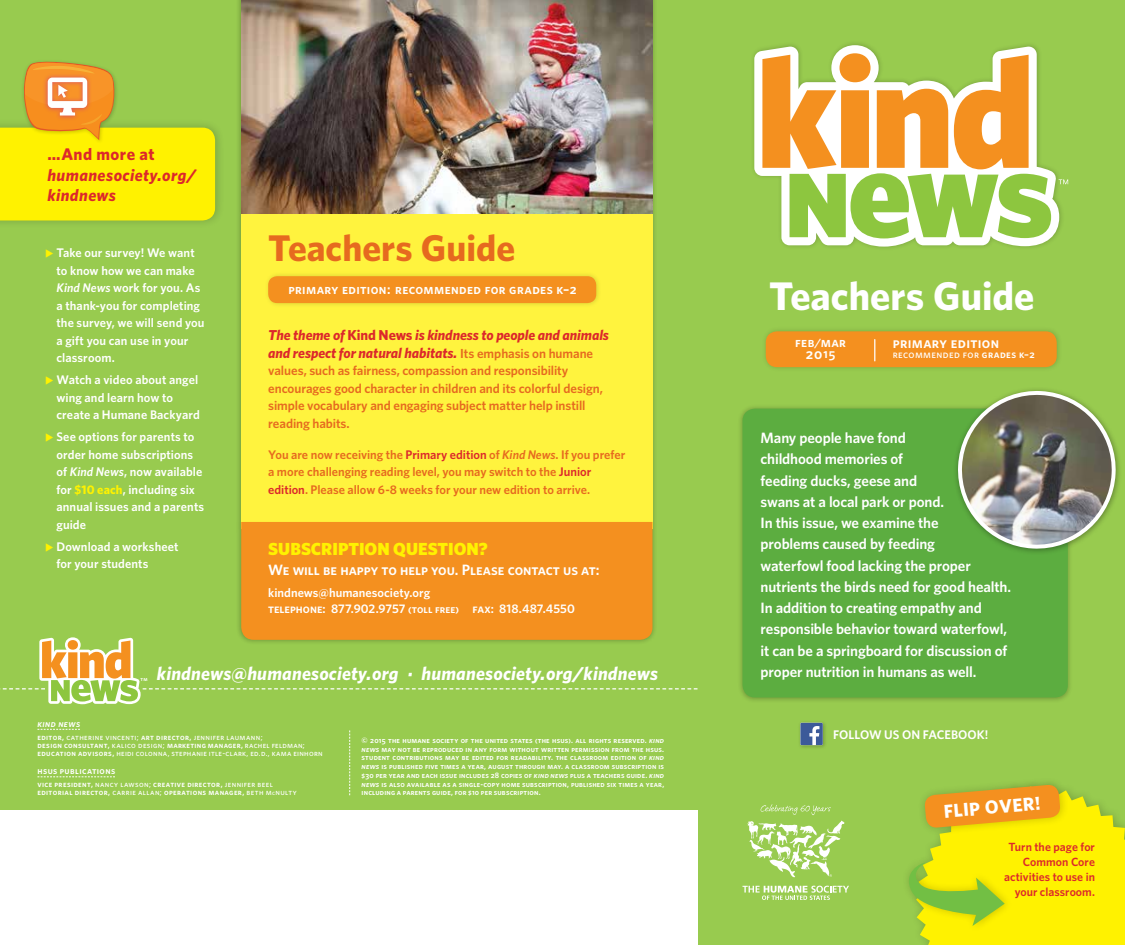
<style>
.page{position:relative;width:1125px;height:945px;background:#98cb4f}
.page>*{position:absolute;margin:0;border:0;box-sizing:border-box;transform-origin:0 0}
.t1{font:700 40px "Whitney";color:#fff}
.t2{font:700 37.12px "Whitney";color:#e66a1f}
.t3{font:italic 700 18.75px "Whitney";letter-spacing:.01em;color:#fff}
.t4{font:700 18.75px "Whitney";color:#fff}
.t5{font:900 17.5px "Whitney";color:#fff200}
.t6{font:italic 700 16.75px/20.4px "Whitney";letter-spacing:.025em;color:#dc282b}
.t7{font:700 16.75px "Whitney";letter-spacing:.025em;color:#dc282b}
.t8{font:600 15px/21.2px "Whitney";letter-spacing:-.01em;color:#fff}
.t9{font:15px "Whitney Semibold SC";color:#fff}
.t10{font:15px "Whitney Semibold SC";letter-spacing:.025em;color:#fff}
.t11{font:italic 700 14.38px/17.5px "Whitney";letter-spacing:-.005em;color:#dc282b}
.t12{font:13.75px "Whitney Semibold SC";letter-spacing:.025em;color:#fff}
.t13{font:600 13.12px/17.5px "Whitney";letter-spacing:-.005em;color:#e66a1f}
.t14{font:600 12.5px/17.5px "Whitney";letter-spacing:.005em;color:#fff}
.t15{font:600 12.5px/17.5px "Whitney";color:#e66a1f}
.t16{font:12.5px "Whitney Semibold SC";color:#fff}
.t17{font:600 11.88px/15px "Whitney";letter-spacing:.005em;color:#dc282b;text-align:right}
.t18{font:10.62px "Whitney Medium SC";letter-spacing:.035em;color:#fff}
.t19{font:9.38px "Whitney Semibold SC";letter-spacing:.04em;color:#fff}
.t20{font:9.38px "Whitney Semibold SC Italic";letter-spacing:.045em;color:#fff}
.t21{font:8.12px/8.1px "Whitney Semibold SC";letter-spacing:.045em;color:#fff}
.t22{font:8.12px "Whitney Medium SC";letter-spacing:.035em;color:#fff}
.t23{font:7.75px/8.8px "Whitney Semibold SC";letter-spacing:.02em;color:#fff;text-align:justify}
.t24{font:5.62px "Whitney Semibold SC";color:#fff}
.s1{color:#fff200}
.s2{font-style:italic}
.s3{font-weight:700;color:#fff200}
.s4{font-style:normal}
.s5{font-weight:600;font-style:normal;font-size:13.12px;color:#e66a1f}
.s6{color:#dc282b}
.s7{font-family:"Whitney Semibold SC";font-weight:400}
.s8{font-family:"Whitney Semibold SC";font-weight:400;font-size:11.25px}
.s9{font-family:"Whitney Semibold SC"}
.s10{font-family:"Whitney Medium SC"}
.s11{font-family:"Whitney Medium SC";font-size:6.25px}
.s12{font-family:"Whitney Semibold SC Italic"}
.s13{font-size:13.12px}
</style>
<div class="page">
<div style="left:235px;top:0;width:422px;height:646px;background:#000;opacity:.25"></div>
<div style="left:241px;top:213px;width:411px;height:316px;background:#fff33e"></div>
<div style="left:241px;top:522px;width:411px;height:115px;background:#f4901f"></div>
<img style="left:241px;top:0;width:411px;height:213px">
<svg style="left:754px;top:45px;width:305px;height:202px"></svg>
<svg style="left:762px;top:53px;width:289px;height:185px"></svg>
<svg style="left:1059px;top:179px;width:9px;height:5px"></svg>
<svg style="left:0;top:637px;width:698px;height:67px"></svg>
<svg style="left:907px;top:784px;width:218px;height:161px;background:#e4db13"></svg>
<div style="left:0;top:810px;width:698px;height:135px;background:#fff"></div>
<div style="left:264px;top:271px;width:338px;height:37px;background:#000;opacity:.15"></div>
<div style="left:268px;top:276px;width:328px;height:27px;background:#f4901f;border-radius:9px"></div>
<div style="left:0;top:119px;width:225px;height:110px;background:#000;opacity:.2"></div>
<div style="left:761px;top:326px;width:301px;height:46px;background:#000;opacity:.15"></div>
<div style="left:766px;top:331px;width:291px;height:36px;background:#f4901f;border-radius:11px"></div>
<svg style="left:874px;top:340px;width:1px;height:21px"></svg>
<div style="left:21px;top:59px;width:98px;height:85px;background:#000;opacity:.2"></div>
<svg style="left:0;top:62px;width:215px;height:158px"></svg>
<svg style="left:38px;top:729px;width:42px;height:1px"></svg>
<svg style="left:38px;top:777px;width:77px;height:1px"></svg>
<svg style="left:349px;top:730px;width:1px;height:65px"></svg>
<div style="left:737px;top:404px;width:336px;height:299px;background:#000;opacity:.25"></div>
<div style="left:742px;top:409px;width:326px;height:288px;background:#5cad40;border-radius:13px"></div>
<div style="left:953px;top:386px;width:169px;height:169px;background:#000;opacity:.35"></div>
<img style="left:954px;top:387px;width:166px;height:164px">
<div style="left:797px;top:720px;width:30px;height:30px;background:#000;opacity:.25"></div>
<svg style="left:800px;top:723px;width:23px;height:22px"></svg>
<svg style="left:742px;top:886px;width:107px;height:14px"></svg>
<svg style="left:747px;top:821px;width:97px;height:56px"></svg>
<svg style="left:761px;top:804px;width:70px;height:11px"></svg>
<h3 class="t7" style="left:47px;top:143px;width:109px">…And more at</h3>
<h3 class="t6" style="left:47px;top:164px;width:150px">humanesociety.org/ kindnews</h3>
<h3 class="t14" style="left:45px;top:244px;width:151px"><span class="s1">◆</span> Take our survey! We want</h3>
<h2 class="t2" style="left:268px;top:224px;width:248px">Teachers Guide</h2>
<h3 class="t14" style="left:56px;top:262px;width:150px">to know how we can make<br><span class="s2">Kind News</span> work for you. As a thank-you for completing the survey, we will send you a gift you can use in your classroom.</h3>
<h3 class="t14" style="left:56px;top:371px;width:145px;text-indent:-11px"><span class="s1">◆</span> Watch a video about angel wing and learn how to create a Humane Backyard</h3>
<h3 class="t14" style="left:56px;top:428px;width:149px;text-indent:-11px"><span class="s1">◆</span> See options for parents to order home subscriptions of <span class="s2">Kind News</span>, now available for <span class="s3">$10 each</span>, including six annual issues and a parents guide</h3>
<h3 class="t14" style="left:56px;top:538px;width:124px;text-indent:-11px"><span class="s1">◆</span> Download a worksheet for your students</h3>
<h3 class="t5" style="left:268px;top:537px;width:221px">SUBSCRIPTION QUESTION?</h3>
<h3 class="t12" style="left:288px;top:280px;width:290px">primary edition: recommended for grades k–2</h3>
<h3 class="t11" style="left:268px;top:326px;width:342px">The theme of <span class="s4">Kind News</span> is kindness to people and animals and respect for natural habitats. <span class="s5">Its emphasis on humane</span></h3>
<h3 class="t13" style="left:268px;top:362px;width:336px">values, such as fairness, compassion and responsibility encourages good character in children and its colorful design, simple vocabulary and engaging subject matter help instill reading habits.</h3>
<h3 class="t15" style="left:268px;top:445px;width:359px">You are now receiving the <span class="s6">Primary edition</span> of <span class="s2">Kind News</span>. If you prefer a more challenging reading level, you may switch to the <span class="s6">Junior edition</span>. Please allow 6-8 weeks for your new edition to arrive.</h3>
<h3 class="t9" style="left:268px;top:560px;width:333px">We will be happy to help you. Please contact us at:</h3>
<h3 class="t14" style="left:268px;top:584px;width:308px;line-height:16.2px">kindnews@humanesociety.org<br><span class="s7">telephone:</span> 877.902.9757 <span class="s8">(toll free)</span> <span class="s7">fax:</span> 818.487.4550</h3>
<p class="t24" style="left:141px;top:676px;width:8px">tm</p>
<h3 class="t3" style="left:157px;top:661px;width:503px">kindnews@humanesociety.org · humanesociety.org/kindnews</h3>
<p class="t20" style="left:38px;top:718px;width:44px">kind news</p>
<p class="t22" style="left:38px;top:732px;width:227px"><span class="s9">editor,</span> catherine vincenti; <span class="s9">art director,</span> jennifer laumann;</p>
<p class="t21" style="left:37px;top:741px;width:269px">design consultant, <span class="s10">kalico design;</span> marketing manager, <span class="s10">rachel feldman;</span></p>
<p class="t22" style="left:37px;top:748px;width:287px"><span class="s9">education advisors,</span> heidi colonna, stephanie itle-clark, ed.d., kama einhorn</p>
<p class="t19" style="left:38px;top:765px;width:79px">hsus publications</p>
<p class="t21" style="left:38px;top:780px;width:261px">vice president, <span class="s10">nancy lawson;</span> creative director, <span class="s10">jennifer beel </span>editorial director, <span class="s10">carrie allan;</span> operations manager, <span class="s10">beth m</span><span class="s11">c</span><span class="s10">nulty</span></p>
<p class="t23" style="left:362px;top:736px;width:304px">© 2015 the humane society of the united states (the hsus). all rights reserved. <span class="s12">kind news</span> may not be reproduced in any form without written permission from the hsus. student contributions may be edited for readability. the classroom edition of <span class="s12">kind news</span> is published five times a year, august through may. a classroom subscription is $30 per year and each issue includes 28 copies of <span class="s12">kind news</span> plus a teachers guide. <span class="s12">kind news</span> is also available as a single-copy home subscription, published six times a year, including a parents guide, for $10 per subscription.</p>
<h1 class="t1" style="left:769px;top:269px;width:267px">Teachers Guide</h1>
<h3 class="t12" style="left:795px;top:334px;width:52px">feb/mar</h3>
<h3 class="t9" style="left:806px;top:345px;width:31px">20<span class="s13">15</span></h3>
<h3 class="t10" style="left:893px;top:333px;width:108px">primary edition</h3>
<h3 class="t18" style="left:893px;top:348px;width:143px">recommended for <span class="s9">grades k–2</span></h3>
<p class="t8" style="left:760px;top:427px;width:252px">Many people have fond<br>childhood memories of<br>feeding ducks, geese and<br>swans at a local park or pond.<br>In this issue, we examine the<br>problems caused by feeding<br>waterfowl food lacking the proper nutrients the birds need for good health.<br>In addition to creating empathy and responsible behavior toward waterfowl, it can be a springboard for discussion of proper nutrition in humans as well.</p>
<h3 class="t16" style="left:833px;top:727px;width:157px">FOLLOW US ON FACEBOOK!</h3>
<h3 class="t4" style="left:943px;top:799px;width:99px;rotate:-5deg">FLIP OVER!</h3>
<h3 class="t17" style="left:1004px;top:839px;width:92px">Turn the page for<br>Common Core activities to use in your classroom.</h3>
</div>
